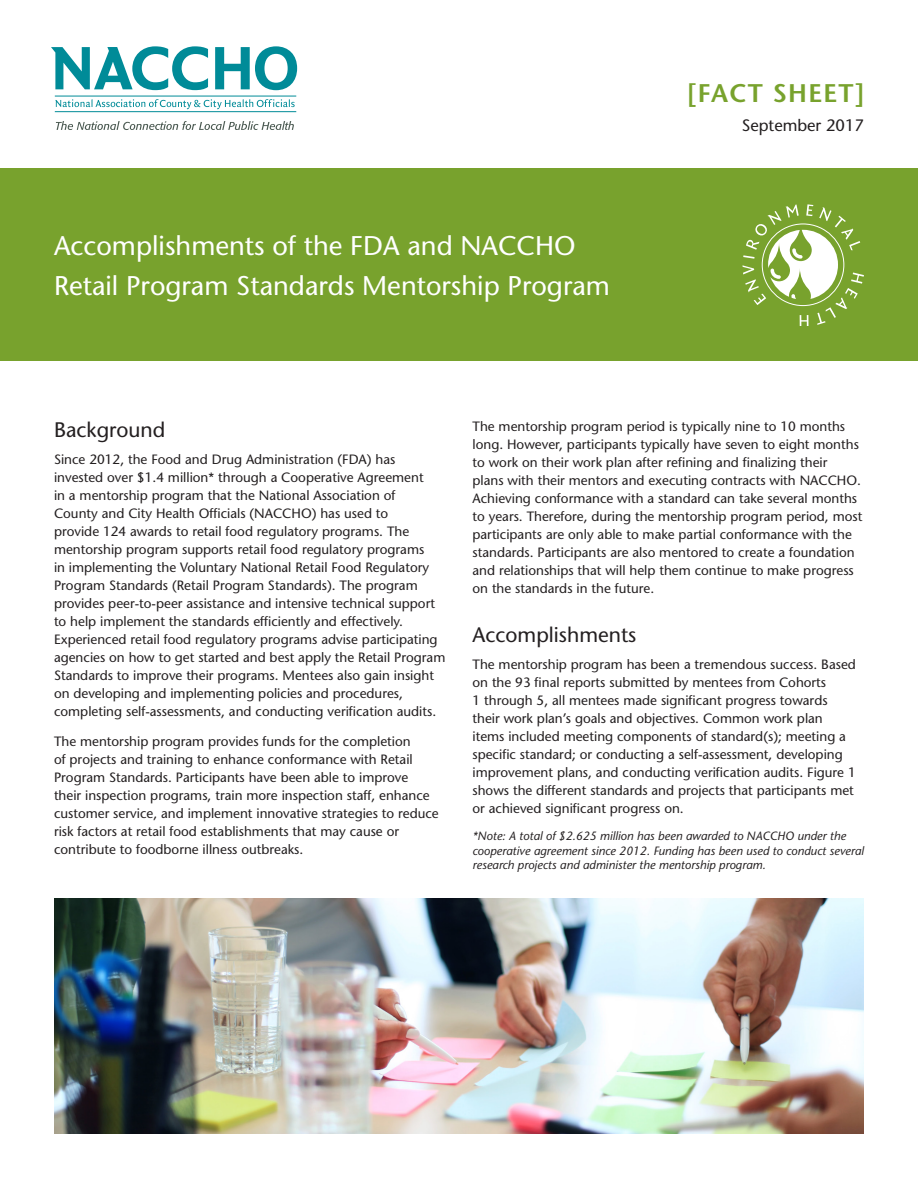
<style>
.page{position:relative;width:918px;height:1188px;background:#fff}
.page>*{position:absolute;margin:0;border:0;box-sizing:border-box;transform-origin:0 0}
.t1{font:27px/40.5px "Stone Sans";color:#fff}
.t2{font:600 25.5px "Stone Sans";letter-spacing:.05em;color:#78a22d}
.A{font:21px "Stone Sans";color:#231f20}
.t3{font:16.5px "Stone Sans";color:#231f20}
.body_copy{font:13.5px/18px "Stone Sans";color:#231f20}
.body_copy-2{font:italic 12px/14.4px "Stone Sans";color:#231f20}
</style>
<div class="page">
<div style="left:0;top:168px;width:918px;height:193px;background:#78a22d"></div>
<svg style="left:56px;top:121px;width:238px;height:9px"></svg>
<svg style="left:51px;top:46px;width:157px;height:44px"></svg>
<svg style="left:215px;top:46px;width:82px;height:44px"></svg>
<svg style="left:55px;top:99px;width:240px;height:10px"></svg>
<hr style="left:55px;top:96px;width:241px;height:1px;background:#008b98">
<hr style="left:55px;top:111px;width:241px;height:1px;background:#008b98">
<svg style="left:743px;top:204px;width:121px;height:121px"></svg>
<img style="left:54px;top:899px;width:810px;height:235px">
<p class="t1" style="left:54px;top:225px;width:558px">Accomplishments of the FDA and NACCHO<br>Retail Program Standards Mentorship Program</p>
<p class="t2" style="left:687px;top:78px;width:178px">[FACT SHEET]</p>
<p class="t3" style="left:742px;top:115px;width:124px">September 2017</p>
<p class="A" style="left:54px;top:417px;width:113px">Background</p>
<p class="body_copy" style="left:54px;top:450px;width:393px">Since 2012, the Food and Drug Administration (FDA) has invested over $1.4 million* through a Cooperative Agreement<br>in a mentorship program that the National Association of<br>County and City Health Officials (NACCHO) has used to<br>provide 124 awards to retail food regulatory programs. The mentorship program supports retail food regulatory programs<br>in implementing the Voluntary National Retail Food Regulatory Program Standards (Retail Program Standards). The program provides peer-to-peer assistance and intensive technical support to help implement the standards efficiently and effectively.<br>Experienced retail food regulatory programs advise participating agencies on how to get started and best apply the Retail Program Standards to improve their programs. Mentees also gain insight on developing and implementing policies and procedures, completing self-assessments, and conducting verification audits.</p>
<p class="body_copy" style="left:54px;top:732px;width:386px">The mentorship program provides funds for the completion<br>of projects and training to enhance conformance with Retail Program Standards. Participants have been able to improve their inspection programs, train more inspection staff, enhance customer service, and implement innovative strategies to reduce risk factors at retail food establishments that may cause or contribute to foodborne illness outbreaks.</p>
<p class="body_copy" style="left:472px;top:418px;width:391px">The mentorship program period is typically nine to 10 months long. However, participants typically have seven to eight months to work on their work plan after refining and finalizing their<br>plans with their mentors and executing contracts with NACCHO.<br>Achieving conformance with a standard can take several months to years. Therefore, during the mentorship program period, most participants are only able to make partial conformance with the standards. Participants are also mentored to create a foundation and relationships that will help them continue to make progress on the standards in the future.</p>
<p class="A" style="left:472px;top:622px;width:165px">Accomplishments</p>
<p class="body_copy" style="left:472px;top:655px;width:385px">The mentorship program has been a tremendous success. Based on the 93 final reports submitted by mentees from Cohorts<br>1 through 5, all mentees made significant progress towards their work plan’s goals and objectives. Common work plan items included meeting components of standard(s); meeting a specific standard; or conducting a self-assessment, developing improvement plans, and conducting verification audits. Figure 1 shows the different standards and projects that participants met or achieved significant progress on.</p>
<p class="body_copy-2" style="left:472px;top:829px;width:393px">*Note: A total of $2.625 million has been awarded to NACCHO under the cooperative agreement since 2012. Funding has been used to conduct several research projects and administer the mentorship program.</p>
</div>
